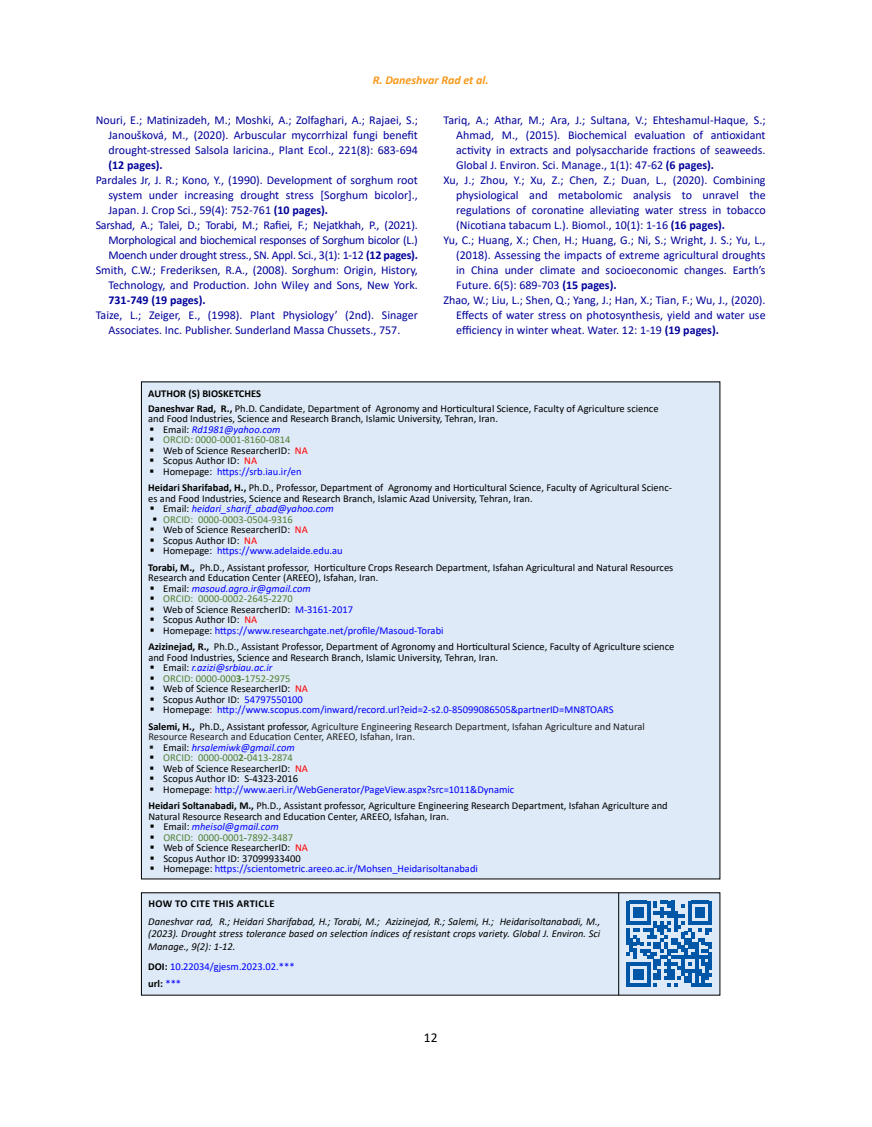
<style>
.page{position:relative;width:872px;height:1127px;background:#fff}
.page>*{position:absolute;margin:0;border:0;box-sizing:border-box;transform-origin:0 0}
.t1{font:13.5px "Calibri";color:#000}
.t2{font:12px/15px "Calibri";color:#009;text-align:justify}
.t3{font:12px "Calibri";letter-spacing:-.02em;color:#009}
.t4{font:700 12px "Calibri";color:#009}
.t5{font:italic 700 12px "Calibri";color:#f8991d}
.t6{font:10.5px/16.5px "Calibri";color:#000}
.t7{font:10.5px/16.5px "Calibri";color:#00f}
.t8{font:italic 10.5px/12.6px "Calibri";color:#000;text-align:justify}
.t9{font:italic 10.5px "Calibri";color:#00f}
.t10{font:10.5px "Calibri";color:#538135}
.t11{font:10.5px "Calibri";color:#222}
.t12{font:700 10.5px "Calibri";letter-spacing:.04em;color:#000}
.s1{font-weight:700}
.s2{color:#000}
.s3{font-style:normal;color:#000}
.s4{color:#f00}
.s5{color:#00f}
.s6{color:#c00000}
.s7{font-weight:700;color:#000}
.s8{color:#222}
.s9{color:#202122}
</style>
<div class="page">
<div style="left:141px;top:382px;width:579px;height:497px;background:#deeaf7"></div>
<div style="left:141px;top:893px;width:579px;height:102px;background:#deeaf7"></div>
<hr style="left:618px;top:892px;width:1px;height:103px;background:#000">
<svg style="left:626px;top:901px;width:86px;height:85px"></svg>
<p class="t5" style="left:373px;top:72px;width:117px">R. Daneshvar Rad et al.</p>
<p class="t2" style="left:108px;top:112px;width:311px;text-indent:-13px">Nouri, E.; Matinizadeh, M.; Moshki, A.; Zolfaghari, A.; Rajaei, S.; Janoušková, M., (2020). Arbuscular mycorrhizal fungi benefit drought-stressed Salsola laricina., Plant Ecol., 221(8): 683-694</p>
<p class="t4" style="left:108px;top:156px;width:56px">(12 pages).</p>
<p class="t2" style="left:96px;top:172px;width:324px">Pardales Jr, J. R.; Kono, Y., (1990). Development of sorghum root</p>
<p class="t2" style="left:108px;top:187px;width:311px">system under increasing drought stress [Sorghum bicolor].,</p>
<p class="t2" style="left:108px;top:202px;width:221px">Japan. J. Crop Sci., 59(4): 752-761 <span class="s1">(10 pages).</span></p>
<p class="t3" style="left:96px;top:216px;width:324px">Sarshad, A.; Talei, D.; Torabi, M.; Rafiei, F.; Nejatkhah, P., (2021).</p>
<p class="t3" style="left:108px;top:231px;width:311px">Morphological and biochemical responses of Sorghum bicolor (L.)</p>
<p class="t3" style="left:108px;top:246px;width:311px">Moench under drought stress., SN. Appl. Sci., 3(1): 1-12 <span class="s1">(12 pages).</span></p>
<p class="t2" style="left:96px;top:262px;width:324px">Smith, C.W.; Frederiksen, R.A., (2008). Sorghum: Origin, History,</p>
<p class="t2" style="left:108px;top:277px;width:311px">Technology, and Production. John Wiley and Sons, New York.</p>
<p class="t4" style="left:108px;top:291px;width:99px">731-749 (19 pages).</p>
<p class="t2" style="left:96px;top:307px;width:324px;text-align:center">Taize, L.; Zeiger, E., (1998). Plant Physiology’ (2nd). Sinager<br>Associates. Inc. Publisher. Sunderland Massa Chussets., 757.</p>
<p class="t2" style="left:443px;top:112px;width:324px">Tariq, A.; Athar, M.; Ara, J.; Sultana, V.; Ehteshamul-Haque, S.;</p>
<p class="t2" style="left:456px;top:127px;width:311px">Ahmad, M., (2015). Biochemical evaluation of antioxidant</p>
<p class="t2" style="left:456px;top:142px;width:311px">activity in extracts and polysaccharide fractions of seaweeds.</p>
<p class="t2" style="left:456px;top:157px;width:259px">Global J. Environ. Sci. Manage., 1(1): 47-62 <span class="s1">(6 pages).</span></p>
<p class="t2" style="left:443px;top:172px;width:324px">Xu, J.; Zhou, Y.; Xu, Z.; Chen, Z.; Duan, L., (2020). Combining</p>
<p class="t2" style="left:456px;top:187px;width:311px">physiological and metabolomic analysis to unravel the</p>
<p class="t2" style="left:456px;top:202px;width:311px">regulations of coronatine alleviating water stress in tobacco</p>
<p class="t2" style="left:456px;top:217px;width:270px">(Nicotiana tabacum L.). Biomol., 10(1): 1-16 <span class="s1">(16 pages).</span></p>
<p class="t2" style="left:443px;top:232px;width:324px">Yu, C.; Huang, X.; Chen, H.; Huang, G.; Ni, S.; Wright, J. S.; Yu, L.,</p>
<p class="t2" style="left:456px;top:247px;width:311px">(2018). Assessing the impacts of extreme agricultural droughts</p>
<p class="t2" style="left:456px;top:262px;width:311px">in China under climate and socioeconomic changes. Earth’s</p>
<p class="t2" style="left:456px;top:277px;width:162px">Future. 6(5): 689-703 <span class="s1">(15 pages).</span></p>
<p class="t2" style="left:443px;top:292px;width:324px">Zhao, W.; Liu, L.; Shen, Q.; Yang, J.; Han, X.; Tian, F.; Wu, J., (2020).</p>
<p class="t2" style="left:456px;top:307px;width:311px">Effects of water stress on photosynthesis, yield and water use</p>
<p class="t2" style="left:456px;top:322px;width:264px">efficiency in winter wheat. Water. 12: 1-19 <span class="s1">(19 pages).</span></p>
<p class="t6" style="left:148px;top:385px;width:512px;line-height:15px"><span class="s1">AUTHOR (S) BIOSKETCHES<br>Daneshvar Rad, R.,</span> Ph.D. Candidate, Department of Agronomy and Horticultural Science, Faculty of Agriculture science</p>
<p class="t6" style="left:148px;top:410px;width:351px">and Food Industries, Science and Research Branch, Islamic University, Tehran, Iran.</p>
<p class="t9" style="left:150px;top:422px;width:132px"><span class="s2">▪</span> <span class="s3">Email:</span> Rd1981@yahoo.com</p>
<p class="t10" style="left:150px;top:432px;width:142px"><span class="s2">▪</span> ORCID: 0000-0001-8160-0814</p>
<p class="t6" style="left:150px;top:441px;width:160px">▪ Web of Science ResearcherID: <span class="s4">NA</span></p>
<p class="t6" style="left:150px;top:452px;width:109px">▪ Scopus Author ID: <span class="s4">NA</span></p>
<p class="t6" style="left:148px;top:462px;width:525px">▪ Homepage: <span class="s5">https://srb.iau.ir/en<br></span><span class="s1">Heidari Sharifabad, H.,</span> Ph.D., Professor, Department of Agronomy and Horticultural Science, Faculty of Agricultural Scienc-</p>
<p class="t6" style="left:148px;top:489px;width:386px">es and Food Industries, Science and Research Branch, Islamic Azad University, Tehran, Iran.</p>
<p class="t9" style="left:150px;top:501px;width:186px"><span class="s2">▪</span> <span class="s3">Email:</span> heidari_sharif_abad@yahoo.com</p>
<p class="t10" style="left:152px;top:512px;width:142px"><span class="s2">▪</span> ORCID: 0000-0003-0504-9316</p>
<p class="t6" style="left:150px;top:521px;width:160px">▪ Web of Science ResearcherID: <span class="s4">NA</span></p>
<p class="t6" style="left:150px;top:531px;width:109px">▪ Scopus Author ID: <span class="s4">NA</span></p>
<p class="t6" style="left:148px;top:542px;width:526px">▪ Homepage: <span class="s5">https://www.adelaide.edu.au<br></span><span class="s1">Torabi, M.,</span> Ph.D., Assistant professor, Horticulture Crops Research Department, Isfahan Agricultural and Natural Resources</p>
<p class="t6" style="left:148px;top:569px;width:232px">Research and Education Center (AREEO), Isfahan, Iran.</p>
<p class="t9" style="left:150px;top:581px;width:163px"><span class="s2">▪</span> <span class="s3">Email:</span> masoud.agro.ir@gmail.com</p>
<p class="t10" style="left:150px;top:591px;width:145px"><span class="s2">▪</span> ORCID: 0000-0002-2645-2270</p>
<p class="t6" style="left:150px;top:600px;width:205px">▪ Web of Science ResearcherID: <span class="s5">M-3161-2017</span></p>
<p class="t6" style="left:150px;top:611px;width:109px">▪ Scopus Author ID: <span class="s4">NA</span></p>
<p class="t6" style="left:148px;top:621px;width:527px">▪ Homepage: <span class="s5">https://www.researchgate.net/profile/Masoud-Torabi<br></span><span class="s1">Azizinejad, R.,</span> Ph.D., Assistant Professor, Department of Agronomy and Horticultural Science, Faculty of Agriculture science</p>
<p class="t6" style="left:148px;top:648px;width:351px">and Food Industries, Science and Research Branch, Islamic University, Tehran, Iran.</p>
<p class="t9" style="left:150px;top:660px;width:124px"><span class="s2">▪</span> <span class="s3">Email:</span> r.azizi@srbiau.ac.ir</p>
<p class="t10" style="left:150px;top:671px;width:142px"><span class="s2">▪</span> ORCID: 0000-000<span class="s1">3-</span>1752-2975</p>
<p class="t6" style="left:150px;top:680px;width:160px">▪ Web of Science ResearcherID: <span class="s4">NA</span></p>
<p class="t6" style="left:150px;top:690px;width:155px">▪ Scopus Author ID: <span class="s5">54797550100</span></p>
<p class="t7" style="left:148px;top:701px;width:498px"><span class="s2">▪ Homepage</span><span class="s6">:</span> http://www.scopus.com/inward/record.url?eid=2-s2.0-85099086505&amp;partnerID=MN8TOARS<br><span class="s7">Salemi, H.,</span> <span class="s2">Ph.D., Assistant professor,</span> <span class="s8">Agriculture Engineering Research Department, Isfahan Agriculture and Natural</span></p>
<p class="t11" style="left:148px;top:729px;width:268px">Resource Research and Education Center, AREEO, Isfahan, Iran.</p>
<p class="t9" style="left:149px;top:740px;width:147px"><span class="s9">▪</span> <span class="s3">Email:</span> hrsalemiwk@gmail.com</p>
<p class="t10" style="left:149px;top:750px;width:145px"><span class="s2">▪</span> ORCID: 0000-000<span class="s1">2-</span>0413-2874</p>
<p class="t6" style="left:149px;top:759px;width:160px">▪ Web of Science ResearcherID: <span class="s4">NA</span></p>
<p class="t6" style="left:149px;top:770px;width:150px">▪ Scopus Author ID: S-4323-2016</p>
<p class="t6" style="left:148px;top:780px;width:521px">▪ Homepage<span class="s6">:</span> <span class="s5">http://www.aeri.ir/WebGenerator/PageView.aspx?src=1011&amp;Dynamic<br></span><span class="s1">Heidari Soltanabadi, M.,</span> Ph.D., Assistant professor, Agriculture Engineering Research Department, Isfahan Agriculture and</p>
<p class="t6" style="left:148px;top:807px;width:302px">Natural Resource Research and Education Center, AREEO, Isfahan, Iran.</p>
<p class="t9" style="left:150px;top:819px;width:130px"><span class="s2">▪</span> <span class="s3">Email:</span> mheisol@gmail.com</p>
<p class="t10" style="left:150px;top:830px;width:145px"><span class="s2">▪</span> ORCID: 0000-0001<span class="s1">-</span>7892-3487</p>
<p class="t6" style="left:150px;top:839px;width:160px">▪ Web of Science ResearcherID: <span class="s4">NA</span></p>
<p class="t6" style="left:150px;top:849px;width:152px">▪ Scopus Author ID: 37099933400</p>
<p class="t7" style="left:150px;top:860px;width:329px"><span class="s2">▪ Homepage:</span> https://scientometric.areeo.ac.ir/Mohsen_Heidarisoltanabadi</p>
<p class="t12" style="left:148px;top:896px;width:127px">HOW TO CITE THIS ARTICLE</p>
<p class="t8" style="left:148px;top:914px;width:453px">Daneshvar rad, R.; Heidari Sharifabad, H.; Torabi, M.; Azizinejad, R.; Salemi, H.; Heidarisoltanabadi, M., (2023). Drought stress tolerance based on selection índices of resistant crops variety. Global J. Environ. Sci Manage., 9(2): 1-12.</p>
<p class="t7" style="left:148px;top:957px;width:148px;line-height:17.1px"><span class="s7">DOI:</span> 10.22034/gjesm.2023.02.*** <span class="s7">url:</span> ***</p>
<p class="t1" style="left:424px;top:1028px;width:15px">12</p>
</div>
